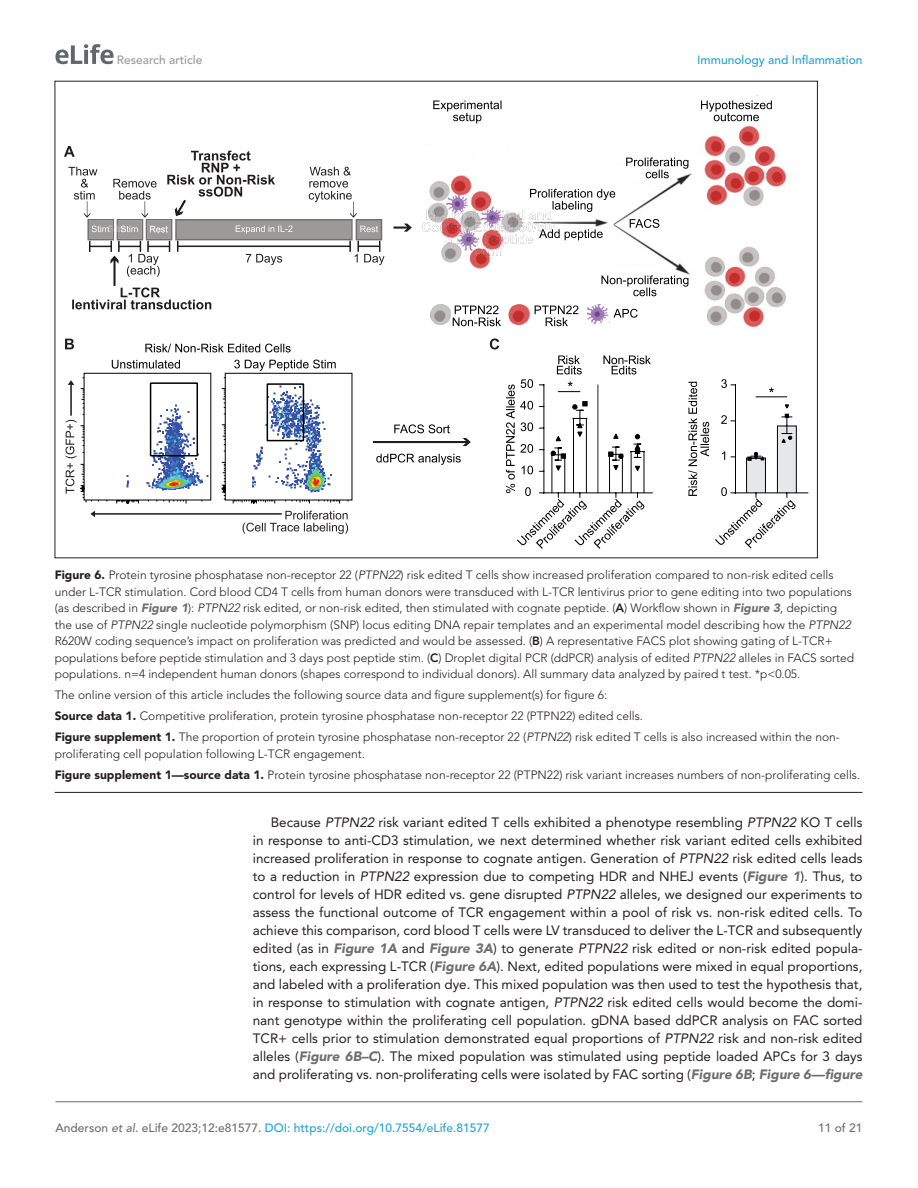
<style>
.page{position:relative;width:918px;height:1188px;background:#fff}
.page>*{position:absolute;margin:0;border:0;box-sizing:border-box;transform-origin:0 0}
.t1{font:13.5px/18px "Avenir LT Std";color:#231f20;text-align:justify}
.t2{font:300 12px/16.5px "Avenir LT Std";color:#231f20}
.t3{font:500 12px "Avenir LT Std";color:#1ea4d7}
.t4{font:500 12px "Avenir LT Std";color:#9a9a9a}
.t5{font:500 12px "Avenir LT Std";color:#6e6e70}
.s1{font-weight:900}
.s2{font-style:italic}
.s3{font-weight:900;font-style:italic;color:#6e6e70}
.s4{font-weight:800}
.s5{color:#6e6e70}
.s6{font-style:italic;color:#6e6e70}
</style>
<div class="page">
<svg style="left:55px;top:44px;width:59px;height:20px"></svg>
<hr style="left:56px;top:1101px;width:806px;height:1px;background:#6e6e70">
<hr style="left:55px;top:792px;width:807px;height:1px;background:#231f20">
<svg style="left:393px;top:223px;width:19px;height:9px"></svg>
<svg style="left:64px;top:146px;width:320px;height:163px"></svg>
<svg style="left:234px;top:360px;width:102px;height:11px"></svg>
<svg style="left:112px;top:360px;width:68px;height:9px"></svg>
<svg style="left:243px;top:511px;width:105px;height:23px"></svg>
<hr style="left:95px;top:513px;width:187px;height:2px;background:#231f20">
<svg style="left:90px;top:511px;width:5px;height:6px"></svg>
<svg style="left:372px;top:424px;width:99px;height:23px"></svg>
<svg style="left:376px;top:454px;width:85px;height:11px"></svg>
<svg style="left:65px;top:339px;width:9px;height:10px"></svg>
<svg style="left:490px;top:338px;width:9px;height:12px"></svg>
<img style="left:430px;top:100px;width:356px;height:228px">
<div style="left:777px;top:426px;width:20px;height:67px;background:#e6e7e8;border:1px solid #000"></div>
<div style="left:747px;top:458px;width:18px;height:35px;background:#e6e7e8"></div>
<div style="left:746px;top:458px;width:20px;height:35px;border:1px solid #000"></div>
<hr style="left:735px;top:492px;width:73px;height:1px;background:#000">
<svg style="left:722px;top:451px;width:3px;height:9px"></svg>
<svg style="left:721px;top:379px;width:14px;height:9px"></svg>
<svg style="left:721px;top:415px;width:14px;height:9px"></svg>
<hr style="left:735px;top:384px;width:1px;height:109px;background:#000">
<svg style="left:715px;top:487px;width:92px;height:61px"></svg>
<svg style="left:748px;top:404px;width:44px;height:57px"></svg>
<svg style="left:688px;top:382px;width:21px;height:114px"></svg>
<svg style="left:769px;top:388px;width:5px;height:4px"></svg>
<hr style="left:756px;top:396px;width:31px;height:1px;background:#000">
<img style="left:431px;top:304px;width:20px;height:21px">
<img style="left:512px;top:304px;width:19px;height:21px">
<svg style="left:430px;top:320px;width:5px;height:8px"></svg>
<svg style="left:453px;top:301px;width:59px;height:25px"></svg>
<svg style="left:535px;top:264px;width:153px;height:64px"></svg>
<svg style="left:701px;top:95px;width:76px;height:26px"></svg>
<svg style="left:433px;top:101px;width:69px;height:23px"></svg>
<svg style="left:422px;top:139px;width:266px;height:117px"></svg>
<img style="left:310px;top:399px;width:22px;height:94px">
<div style="left:225px;top:373px;width:127px;height:127px;border:1px solid #000"></div>
<svg style="left:318px;top:500px;width:22px;height:3px"></svg>
<div style="left:84px;top:373px;width:127px;height:127px;border:1px solid #000"></div>
<svg style="left:116px;top:500px;width:23px;height:3px"></svg>
<svg style="left:66px;top:377px;width:26px;height:125px"></svg>
<svg style="left:148px;top:377px;width:162px;height:126px"></svg>
<hr style="left:543px;top:492px;width:109px;height:1px;background:#000">
<svg style="left:506px;top:356px;width:145px;height:193px"></svg>
<svg style="left:145px;top:344px;width:146px;height:8px"></svg>
<p class="t4" style="left:117px;top:53px;width:87px">Research article</p>
<p class="t3" style="left:697px;top:53px;width:167px">Immunology and Inflammation</p>
<p class="t2" style="left:55px;top:567px;width:801px"><span class="s1">Figure 6.</span> Protein tyrosine phosphatase non-receptor 22 (<span class="s2">PTPN22</span>) risk edited T cells show increased proliferation compared to non-risk edited cells under L-TCR stimulation. Cord blood CD4 T cells from human donors were transduced with L-TCR lentivirus prior to gene editing into two populations (as described in <span class="s3">Figure 1</span>): <span class="s2">PTPN22</span> risk edited, or non-risk edited, then stimulated with cognate peptide. (<span class="s4">A</span>) Workflow shown in <span class="s3">Figure 3</span>, depicting the use of <span class="s2">PTPN22</span> single nucleotide polymorphism (SNP) locus editing DNA repair templates and an experimental model describing how the <span class="s2">PTPN22<br></span>R620W coding sequence’s impact on proliferation was predicted and would be assessed. (<span class="s4">B</span>) A representative FACS plot showing gating of L-TCR+ populations before peptide stimulation and 3 days post peptide stim. (<span class="s4">C</span>) Droplet digital PCR (ddPCR) analysis of edited <span class="s2">PTPN22</span> alleles in FACS sorted populations. n=4 independent human donors (shapes correspond to individual donors). All summary data analyzed by paired t test. *p&lt;0.05.</p>
<p class="t2" style="left:55px;top:684px;width:787px;line-height:21px">The online version of this article includes the following source data and figure supplement(s) for figure 6:<br><span class="s1">Source data 1.</span> Competitive proliferation, protein tyrosine phosphatase non-receptor 22 (PTPN22) edited cells.<br><span class="s1">Figure supplement 1.</span> The proportion of protein tyrosine phosphatase non-receptor 22 (<span class="s2">PTPN22</span>) risk edited T cells is also increased within the non-</p>
<p class="t2" style="left:55px;top:743px;width:807px;line-height:21px">proliferating cell population following L-TCR engagement.<br><span class="s1">Figure supplement 1—source data 1.</span> Protein tyrosine phosphatase non-receptor 22 (PTPN22) risk variant increases numbers of non-proliferating cells.</p>
<p class="t1" style="left:253px;top:814px;width:611px;text-indent:18px">Because <span class="s2">PTPN22</span> risk variant edited T cells exhibited a phenotype resembling <span class="s2">PTPN22</span> KO T cells in response to anti-CD3 stimulation, we next determined whether risk variant edited cells exhibited increased proliferation in response to cognate antigen. Generation of <span class="s2">PTPN22</span> risk edited cells leads to a reduction in <span class="s2">PTPN22</span> expression due to competing HDR and NHEJ events (<span class="s3">Figure 1</span>). Thus, to control for levels of HDR edited vs. gene disrupted <span class="s2">PTPN22</span> alleles, we designed our experiments to assess the functional outcome of TCR engagement within a pool of risk vs. non-risk edited cells. To achieve this comparison, cord blood T cells were LV transduced to deliver the L-TCR and subsequently edited (as in <span class="s3">Figure 1A</span> and <span class="s3">Figure 3A</span>) to generate <span class="s2">PTPN22</span> risk edited or non-risk edited popula&shy;tions, each expressing L-TCR (<span class="s3">Figure 6A</span>). Next, edited populations were mixed in equal proportions, and labeled with a proliferation dye. This mixed population was then used to test the hypothesis that, in response to stimulation with cognate antigen, <span class="s2">PTPN22</span> risk edited cells would become the domi&shy;nant genotype within the proliferating cell population. gDNA based ddPCR analysis on FAC sorted TCR+ cells prior to stimulation demonstrated equal proportions of <span class="s2">PTPN22</span> risk and non-risk edited alleles (<span class="s3">Figure 6B–C</span>). The mixed population was stimulated using peptide loaded APCs for 3 days and proliferating vs. non-proliferating cells were isolated by FAC sorting (<span class="s3">Figure 6B</span>; <span class="s3">Figure 6—figure</span></p>
<p class="t3" style="left:56px;top:1121px;width:436px"><span class="s5">Anderson</span> <span class="s6">et al</span><span class="s5">. eLife 2023;12:e81577.</span> DOI: https://doi.org/10.7554/eLife.81577</p>
<p class="t5" style="left:818px;top:1121px;width:46px">11 of 21</p>
</div>
